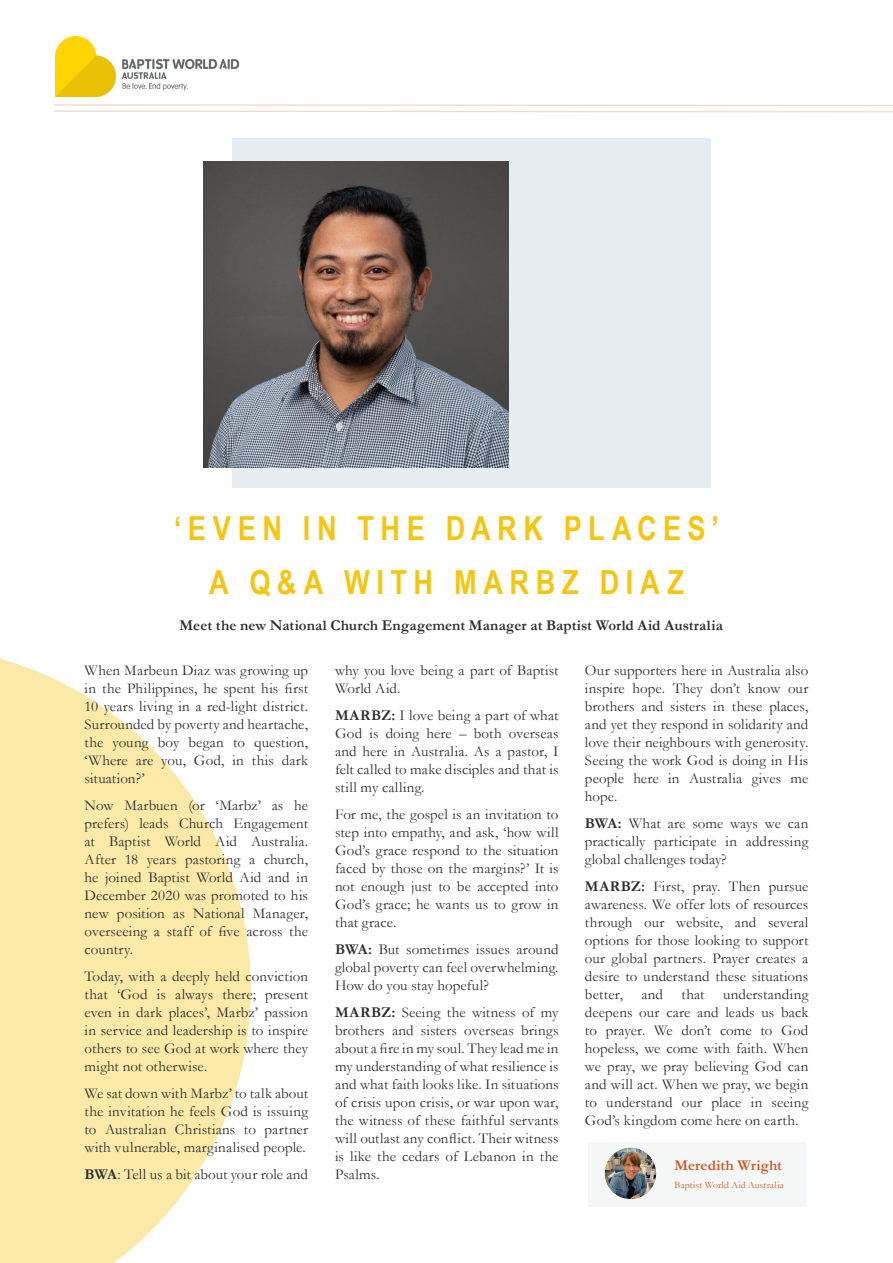
<style>
.page{position:relative;width:893px;height:1263px;background:#fff}
.page>*{position:absolute;margin:0;border:0;box-sizing:border-box;transform-origin:0 0}
.Subheader_1_-_Center{font:700 33.15px "Arial Narrow";letter-spacing:.2em;color:#f5c514}
.Body_Copy_-_Left{font:15px/18px "Garamond";letter-spacing:.01em;color:#2d2e2e;text-align:justify}
.Body_Copy_-_Left-2{font:700 15px "Garamond";letter-spacing:.01em;color:#2d2e2e}
.Body_Copy_-_Left-3{font:700 15px "Garamond";letter-spacing:.005em;color:#cb5a28}
.Body_Copy_-_Left-4{font:9.75px "Garamond";letter-spacing:.02em;color:#cb5a28}
.s1{font-weight:700}
</style>
<div class="page">
<svg style="left:54px;top:104px;width:839px;height:9px"></svg>
<svg style="left:0;top:659px;width:251px;height:604px;fill:#fbe9a8"></svg>
<div style="left:233px;top:139px;width:478px;height:349px;background:#e7edf3"></div>
<img style="left:204px;top:161px;width:305px;height:306px">
<img style="left:55px;top:36px;width:184px;height:61px">
<div style="left:588px;top:1142px;width:217px;height:64px;background:#f5f7f7"></div>
<img style="left:605px;top:1148px;width:51px;height:51px;border-radius:26px">
<p class="Subheader_1_-_Center" style="left:174px;top:503px;width:547px">‘EVEN IN THE DARK PLACES’</p>
<p class="Subheader_1_-_Center" style="left:209px;top:557px;width:476px">A Q&amp;A WITH MARBZ DIAZ</p>
<p class="Body_Copy_-_Left-2" style="left:180px;top:615px;width:545px">Meet the new National Church Engagement Manager at Baptist World Aid Australia</p>
<p class="Body_Copy_-_Left" style="left:85px;top:661px;width:225px">When Marbeun Diaz was growing up in the Philippines, he spent his first 10 years living in a red-light district.<br>Surrounded by poverty and heartache, the young boy began to question, ‘Where are you, God, in this dark situation?’</p>
<p class="Body_Copy_-_Left" style="left:85px;top:796px;width:225px">Now Marbuen (or ‘Marbz’ as he prefers) leads Church Engagement at Baptist World Aid Australia.<br>After 18 years pastoring a church, he joined Baptist World Aid and in December 2020 was promoted to his new position as National Manager, overseeing a staff of five across the country.</p>
<p class="Body_Copy_-_Left" style="left:85px;top:967px;width:225px">Today, with a deeply held conviction that ‘God is always there; present even in dark places’, Marbz’ passion in service and leadership is to inspire others to see God at work where they might not otherwise.</p>
<p class="Body_Copy_-_Left" style="left:85px;top:1084px;width:225px">We sat down with Marbz’ to talk about the invitation he feels God is issuing to Australian Christians to partner with vulnerable, marginalised people.</p>
<p class="Body_Copy_-_Left" style="left:85px;top:1165px;width:225px"><span class="s1">BWA</span>: Tell us a bit about your role and</p>
<p class="Body_Copy_-_Left" style="left:335px;top:661px;width:225px">why you love being a part of Baptist<br>World Aid.</p>
<p class="Body_Copy_-_Left" style="left:335px;top:706px;width:225px"><span class="s1">MARBZ:</span> I love being a part of what God is doing here – both overseas and here in Australia. As a pastor, I felt called to make disciples and that is still my calling.</p>
<p class="Body_Copy_-_Left" style="left:335px;top:805px;width:225px">For me, the gospel is an invitation to step into empathy, and ask, ‘how will God’s grace respond to the situation faced by those on the margins?’ It is not enough just to be accepted into God’s grace; he wants us to grow in that grace.</p>
<p class="Body_Copy_-_Left" style="left:335px;top:940px;width:225px"><span class="s1">BWA:</span> But sometimes issues around global poverty can feel overwhelming.<br>How do you stay hopeful?</p>
<p class="Body_Copy_-_Left" style="left:335px;top:1003px;width:225px"><span class="s1">MARBZ:</span> Seeing the witness of my brothers and sisters overseas brings about a fire in my soul. They lead me in my understanding of what resilience is and what faith looks like. In situations of crisis upon crisis, or war upon war, the witness of these faithful servants will outlast any conflict. Their witness is like the cedars of Lebanon in the Psalms.</p>
<p class="Body_Copy_-_Left" style="left:585px;top:661px;width:225px">Our supporters here in Australia also inspire hope. They don’t know our brothers and sisters in these places, and yet they respond in solidarity and love their neighbours with generosity.<br>Seeing the work God is doing in His people here in Australia gives me hope.</p>
<p class="Body_Copy_-_Left" style="left:585px;top:814px;width:225px"><span class="s1">BWA:</span> What are some ways we can practically participate in addressing global challenges today?</p>
<p class="Body_Copy_-_Left" style="left:585px;top:877px;width:225px"><span class="s1">MARBZ:</span> First, pray. Then pursue awareness. We offer lots of resources through our website, and several options for those looking to support our global partners. Prayer creates a desire to understand these situations better, and that understanding deepens our care and leads us back to prayer. We don’t come to God hopeless, we come with faith. When we pray, we pray believing God can and will act. When we pray, we begin to understand our place in seeing God’s kingdom come here on earth.</p>
<p class="Body_Copy_-_Left-3" style="left:674px;top:1155px;width:109px">Meredith Wright</p>
<p class="Body_Copy_-_Left-4" style="left:674px;top:1178px;width:111px">Baptist World Aid Australia</p>
</div>
